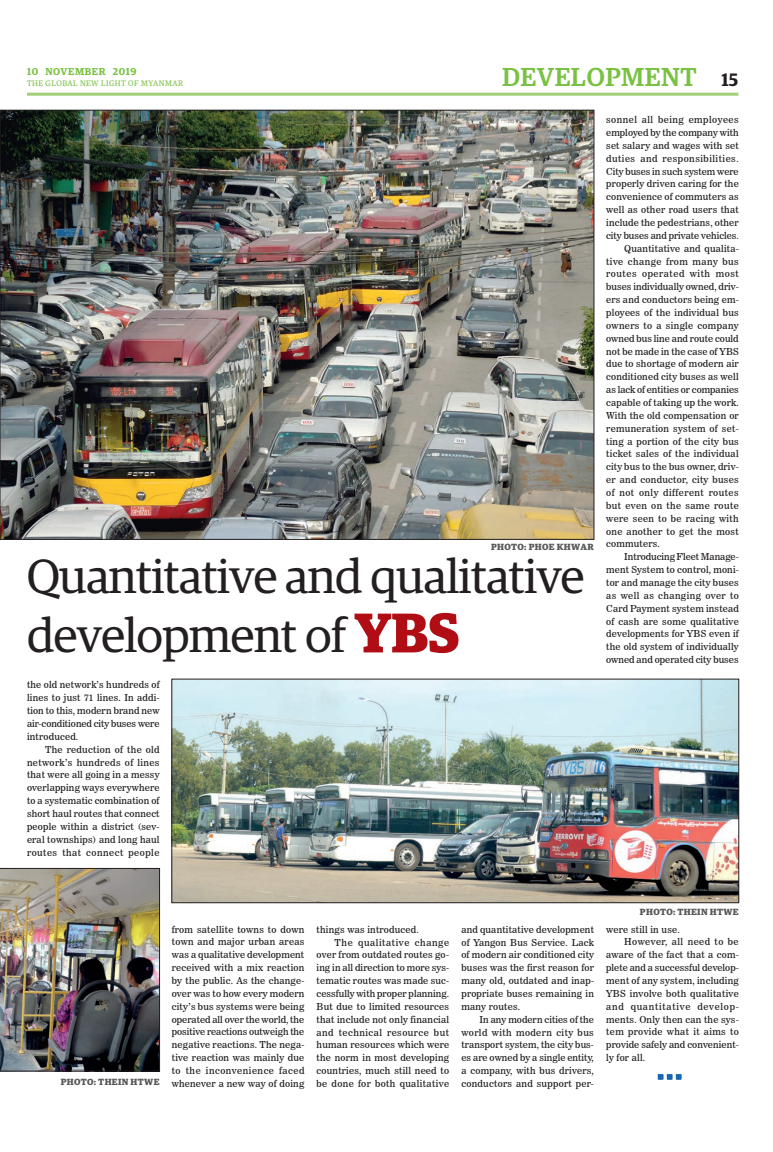
<style>
.page{position:relative;width:773px;height:1152px;background:#fff}
.page>*{position:absolute;margin:0;border:0;box-sizing:border-box;transform-origin:0 0}
.t1{font:48px/59.2px "Guardian Egyp";letter-spacing:-.01em;color:#231f20}
.t2{font:500 26px "Guardian Egyp";letter-spacing:.02em;color:#79c142}
.t3{font:600 18px "Guardian Egyp";color:#231f20}
.t4{font:600 10px "Guardian Egyp";letter-spacing:.06em;color:#79c142}
.t5{font:9.5px/12.9px "News 706 BT Roman C";letter-spacing:.02em;color:#231f20;text-align:justify}
.t6{font:9.5px "News 706 BT Roman C";color:#231f20}
.t7{font:9.5px "News 706 BT Roman C";letter-spacing:.045em;color:#231f20}
.t8{font:9.5px "News 706 BT Roman C";letter-spacing:.04em;color:#231f20}
.t9{font:9.5px "News 706 BT Roman C";letter-spacing:.05em;color:#231f20}
.t10{font:9.5px "News 706 BT Roman C";letter-spacing:.055em;color:#231f20}
.t11{font:9.5px "News 706 BT Roman C";letter-spacing:.075em;color:#231f20}
.t12{font:9.5px "News 706 BT Roman C";letter-spacing:-.005em;color:#231f20}
.t13{font:700 9px "Guardian Egyp";letter-spacing:.04em;color:#57585a}
.t14{font:8px "Guardian Egyp";letter-spacing:.06em;color:#79c142}
.s1{font-weight:700;font-size:56px;color:#b00d15}
</style>
<div class="page">
<hr style="left:27px;top:93px;width:711px;height:3px;background:#a1d076">
<img style="left:2px;top:112px;width:590px;height:426px">
<img style="left:0;top:868px;width:160px;height:203px">
<img style="left:174px;top:681px;width:562px;height:220px">
<div style="left:172px;top:679px;width:566px;height:224px;border:1px solid #231f20"></div>
<svg style="left:657px;top:1074px;width:24px;height:6px"></svg>
<p class="t4" style="left:27px;top:64px;width:111px">10 NOVEMBER 2019</p>
<p class="t14" style="left:27px;top:78px;width:158px">THE GLOBAL NEW LIGHT OF MYANMAR</p>
<h2 class="t2" style="left:502px;top:59px;width:196px">DEVELOPMENT</h2>
<h3 class="t3" style="left:721px;top:67px;width:18px">15</h3>
<p class="t13" style="left:491px;top:540px;width:104px">PHOTO: PHOE KHWAR</p>
<h1 class="t1" style="left:27px;top:544px;width:559px">Quantitative and qualitative development of <span class="s1">YBS</span></h1>
<p class="t5" style="left:27px;top:679px;width:134px">the old network’s hundreds of lines to just 71 lines. In addi&shy;tion to this, modern brand new air-conditioned city buses were introduced.</p>
<p class="t5" style="left:27px;top:743px;width:134px;text-indent:18px">The reduction of the old network’s hundreds of lines that were all going in a messy overlapping ways everywhere to a systematic combination of short haul routes that connect people within a district (sev&shy;eral townships) and long haul routes that connect people</p>
<p class="t7" style="left:606px;top:114px;width:134px">sonnel all being employees</p>
<p class="t5" style="left:606px;top:126px;width:134px">employed by the company with</p>
<p class="t5" style="left:606px;top:139px;width:134px">set salary and wages with set</p>
<p class="t9" style="left:606px;top:153px;width:134px">duties and responsibilities.</p>
<p class="t6" style="left:606px;top:166px;width:134px">City buses in such system were</p>
<p class="t5" style="left:606px;top:178px;width:134px">properly driven caring for the</p>
<p class="t5" style="left:606px;top:190px;width:134px">convenience of commuters as</p>
<p class="t5" style="left:606px;top:203px;width:134px">well as other road users that</p>
<p class="t5" style="left:606px;top:216px;width:134px">include the pedestrians, other</p>
<p class="t6" style="left:606px;top:230px;width:134px">city buses and private vehicles.</p>
<p class="t5" style="left:624px;top:242px;width:116px">Quantitative and qualita-</p>
<p class="t7" style="left:606px;top:255px;width:134px">tive change from many bus</p>
<p class="t10" style="left:606px;top:268px;width:134px">routes operated with most</p>
<p class="t5" style="left:606px;top:280px;width:134px">buses individually owned, driv-</p>
<p class="t5" style="left:606px;top:293px;width:134px">ers and conductors being em-</p>
<p class="t5" style="left:606px;top:306px;width:134px">ployees of the individual bus</p>
<p class="t5" style="left:606px;top:319px;width:134px">owners to a single company</p>
<p class="t6" style="left:606px;top:333px;width:134px">owned bus line and route could</p>
<p class="t5" style="left:606px;top:345px;width:134px">not be made in the case of YBS</p>
<p class="t5" style="left:606px;top:358px;width:134px">due to shortage of modern air</p>
<p class="t5" style="left:606px;top:370px;width:134px">conditioned city buses as well</p>
<p class="t6" style="left:606px;top:384px;width:134px">as lack of entities or companies</p>
<p class="t5" style="left:606px;top:396px;width:134px">capable of taking up the work.</p>
<p class="t5" style="left:606px;top:409px;width:134px">With the old compensation or</p>
<p class="t5" style="left:606px;top:422px;width:134px">remuneration system of set-</p>
<p class="t5" style="left:606px;top:435px;width:134px">ting a portion of the city bus</p>
<p class="t5" style="left:606px;top:448px;width:134px">ticket sales of the individual</p>
<p class="t5" style="left:606px;top:460px;width:134px">city bus to the bus owner, driv-</p>
<p class="t5" style="left:606px;top:473px;width:134px">er and conductor, city buses</p>
<p class="t7" style="left:606px;top:487px;width:134px">of not only different routes</p>
<p class="t8" style="left:606px;top:500px;width:134px">but even on the same route</p>
<p class="t5" style="left:606px;top:512px;width:134px">were seen to be racing with</p>
<p class="t5" style="left:606px;top:525px;width:134px">one another to get the most</p>
<p class="t5" style="left:606px;top:537px;width:55px">commuters.</p>
<p class="t12" style="left:624px;top:551px;width:116px">Introducing Fleet Manage-</p>
<p class="t5" style="left:606px;top:563px;width:134px">ment System to control, moni-</p>
<p class="t5" style="left:606px;top:576px;width:134px">tor and manage the city buses</p>
<p class="t8" style="left:606px;top:590px;width:134px">as well as changing over to</p>
<p class="t5" style="left:606px;top:602px;width:134px">Card Payment system instead</p>
<p class="t5" style="left:606px;top:615px;width:134px">of cash are some qualitative</p>
<p class="t5" style="left:606px;top:627px;width:134px">developments for YBS even if</p>
<p class="t5" style="left:606px;top:640px;width:134px">the old system of individually</p>
<p class="t5" style="left:606px;top:653px;width:134px">owned and operated city buses</p>
<p class="t13" style="left:61px;top:1075px;width:100px">PHOTO: THEIN HTWE</p>
<p class="t5" style="left:172px;top:923px;width:134px">from satellite towns to down town and major urban areas was a qualitative development received with a mix reaction by the public. As the change&shy;over was to how every modern city’s bus systems were being operated all over the world, the positive reactions outweigh the negative reactions. The nega&shy;tive reaction was mainly due to the inconvenience faced whenever a new way of doing</p>
<p class="t5" style="left:316px;top:923px;width:104px">things was introduced.</p>
<p class="t10" style="left:334px;top:936px;width:116px">The qualitative change</p>
<p class="t5" style="left:316px;top:949px;width:134px">over from outdated routes go-</p>
<p class="t5" style="left:316px;top:961px;width:134px">ing in all direction to more sys-</p>
<p class="t5" style="left:316px;top:974px;width:134px">tematic routes was made suc-</p>
<p class="t5" style="left:316px;top:987px;width:134px">cessfully with proper planning.</p>
<p class="t5" style="left:316px;top:1000px;width:134px">But due to limited resources</p>
<p class="t5" style="left:316px;top:1013px;width:134px">that include not only financial</p>
<p class="t9" style="left:316px;top:1026px;width:134px">and technical resource but</p>
<p class="t5" style="left:316px;top:1038px;width:134px">human resources which were</p>
<p class="t5" style="left:316px;top:1051px;width:134px">the norm in most developing</p>
<p class="t5" style="left:316px;top:1064px;width:134px">countries, much still need to</p>
<p class="t8" style="left:316px;top:1078px;width:134px">be done for both qualitative</p>
<p class="t5" style="left:461px;top:923px;width:134px">and quantitative development of Yangon Bus Service. Lack of modern air conditioned city buses was the first reason for many old, outdated and inap&shy;propriate buses remaining in many routes.</p>
<p class="t5" style="left:461px;top:1013px;width:134px;text-indent:18px">In any modern cities of the world with modern city bus transport system, the city bus&shy;es are owned by a single entity, a company, with bus drivers, conductors and support per-</p>
<p class="t13" style="left:640px;top:905px;width:100px">PHOTO: THEIN HTWE</p>
<p class="t5" style="left:606px;top:923px;width:75px">were still in use.</p>
<p class="t7" style="left:624px;top:936px;width:116px">However, all need to be</p>
<p class="t5" style="left:606px;top:948px;width:134px">aware of the fact that a com-</p>
<p class="t6" style="left:606px;top:962px;width:134px">plete and a successful develop-</p>
<p class="t5" style="left:606px;top:974px;width:134px">ment of any system, including</p>
<p class="t5" style="left:606px;top:987px;width:134px">YBS involve both qualitative</p>
<p class="t11" style="left:606px;top:1001px;width:134px">and quantitative develop-</p>
<p class="t5" style="left:606px;top:1013px;width:134px">ments. Only then can the sys-</p>
<p class="t5" style="left:606px;top:1025px;width:134px">tem provide what it aims to</p>
<p class="t5" style="left:606px;top:1038px;width:134px">provide safely and convenient-</p>
<p class="t5" style="left:606px;top:1051px;width:40px">ly for all.</p>
</div>
